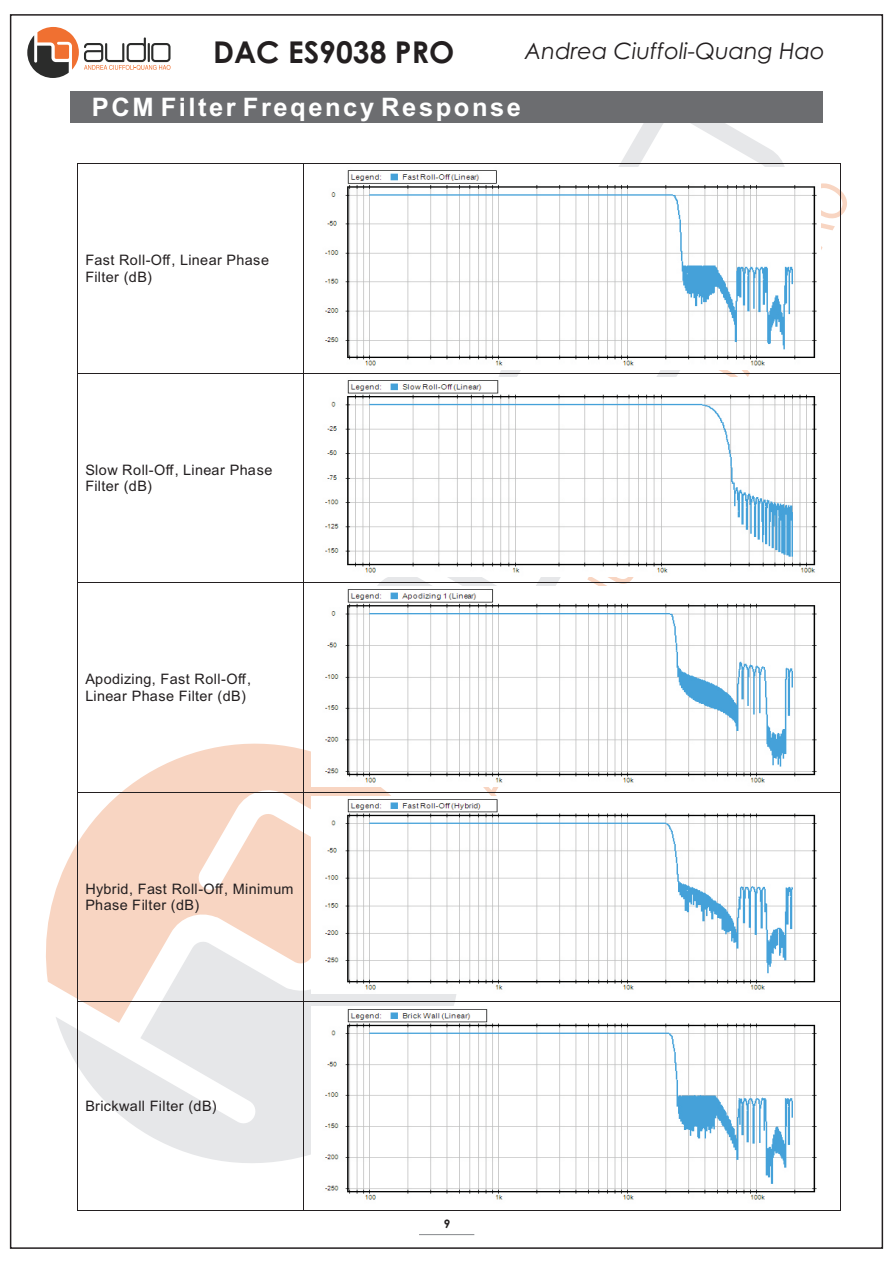
<style>
.page{position:relative;width:893px;height:1263px;background:#fff}
.page>*{position:absolute;margin:0;border:0;box-sizing:border-box;transform-origin:0 0}
.t1{font:700 30px "Century Gothic";color:#231f20}
.t2{font:700 25.5px "Arial";letter-spacing:.1em;color:#fff}
.t3{font:italic 22.5px "Century Gothic";color:#231f20}
.t4{font:14.4px/16.6px "Arial";letter-spacing:.025em;color:#231f20}
.t5{font:700 11.7px "Century Gothic";color:#231f20}
</style>
<div class="page">
<svg style="left:319px;top:123px;width:472px;height:463px"></svg>
<svg style="left:46px;top:743px;width:345px;height:244px;fill:#f8d5c2"></svg>
<svg style="left:56px;top:881px;width:400px;height:282px"></svg>
<hr style="left:78px;top:164px;width:225px;height:1px;background:#231f20">
<hr style="left:304px;top:164px;width:536px;height:1px;background:#231f20">
<hr style="left:77px;top:164px;width:1px;height:209px;background:#231f20">
<hr style="left:303px;top:164px;width:1px;height:209px;background:#231f20">
<hr style="left:840px;top:164px;width:1px;height:209px;background:#231f20">
<hr style="left:78px;top:373px;width:225px;height:1px;background:#231f20">
<hr style="left:304px;top:373px;width:536px;height:1px;background:#231f20">
<hr style="left:77px;top:374px;width:1px;height:208px;background:#231f20">
<hr style="left:303px;top:374px;width:1px;height:208px;background:#231f20">
<hr style="left:840px;top:374px;width:1px;height:208px;background:#231f20">
<hr style="left:78px;top:582px;width:225px;height:1px;background:#231f20">
<hr style="left:304px;top:582px;width:536px;height:1px;background:#231f20">
<hr style="left:77px;top:583px;width:1px;height:209px;background:#231f20">
<hr style="left:303px;top:583px;width:1px;height:209px;background:#231f20">
<hr style="left:840px;top:583px;width:1px;height:209px;background:#231f20">
<img style="left:311px;top:589px;width:506px;height:197px">
<img style="left:319px;top:378px;width:498px;height:199px">
<img style="left:319px;top:168px;width:498px;height:202px">
<hr style="left:78px;top:792px;width:225px;height:1px;background:#231f20">
<hr style="left:304px;top:792px;width:536px;height:1px;background:#231f20">
<hr style="left:77px;top:792px;width:1px;height:209px;background:#231f20">
<hr style="left:303px;top:792px;width:1px;height:209px;background:#231f20">
<hr style="left:840px;top:792px;width:1px;height:209px;background:#231f20">
<hr style="left:78px;top:1001px;width:225px;height:1px;background:#231f20">
<hr style="left:304px;top:1001px;width:536px;height:1px;background:#231f20">
<hr style="left:77px;top:1002px;width:1px;height:208px;background:#231f20">
<hr style="left:303px;top:1002px;width:1px;height:208px;background:#231f20">
<hr style="left:840px;top:1002px;width:1px;height:208px;background:#231f20">
<hr style="left:79px;top:1210px;width:224px;height:1px;background:#231f20">
<hr style="left:305px;top:1210px;width:535px;height:1px;background:#231f20">
<img style="left:311px;top:1006px;width:506px;height:194px">
<img style="left:311px;top:796px;width:506px;height:198px">
<div style="left:70px;top:91px;width:753px;height:32px;background:#6c6d70"></div>
<svg style="left:27px;top:27px;width:144px;height:51px"></svg>
<hr style="left:419px;top:1234px;width:55px;height:1px;background:#939598">
<h1 class="t1" style="left:213px;top:41px;width:243px">DAC ES9038 PRO</h1>
<h3 class="t3" style="left:525px;top:42px;width:301px">Andrea Ciuffoli-Quang Hao</h3>
<h2 class="t2" style="left:92px;top:97px;width:431px">PCM Filter Freqency Response</h2>
<p class="t4" style="left:85px;top:253px;width:185px">Fast Roll-Off, Linear Phase<br>Filter (dB)</p>
<p class="t4" style="left:85px;top:463px;width:189px">Slow Roll-Off, Linear Phase<br>Filter (dB)</p>
<p class="t4" style="left:85px;top:672px;width:167px">Apodizing, Fast Roll-Off,<br>Linear Phase Filter (dB)</p>
<p class="t4" style="left:85px;top:881px;width:210px">Hybrid, Fast Roll-Off, Minimum<br>Phase Filter (dB)</p>
<p class="t4" style="left:85px;top:1099px;width:133px">Brickwall Filter (dB)</p>
<p class="t5" style="left:444px;top:1219px;width:8px">9</p>
</div>
